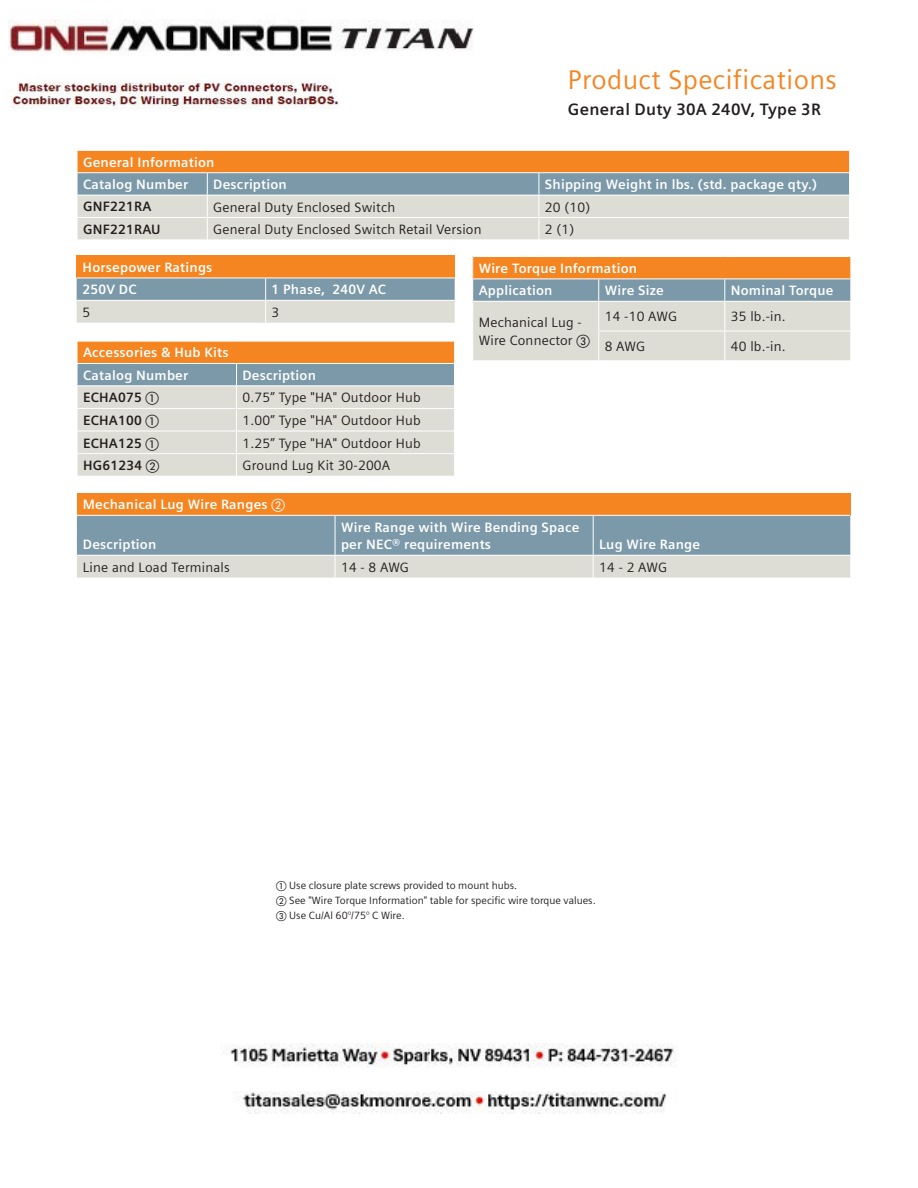
<style>
.page{position:relative;width:918px;height:1188px;background:#fff}
.page>*{position:absolute;margin:0;border:0;box-sizing:border-box;transform-origin:0 0}
._04__Copy___9pt_4mm{font:27px "Siemens Sans";letter-spacing:.015em;color:#f58520}
._04__Copy___9pt_4mm-2{font:700 16.5px "Siemens Sans";letter-spacing:.015em;color:#231f20}
.t1{font:700 13.5px/17.5px "Siemens Sans";letter-spacing:.015em;color:#fff}
.t2{font:13.5px/17.5px "Siemens Sans";letter-spacing:.015em;color:#231f20}
.t3{font:700 13.5px "Siemens Sans";letter-spacing:.015em;color:#231f20}
.t4{font:10.5px "Siemens Sans";color:#231f20}
.s1{font-family:"European Pi One"}
.s2{font-family:"European Pi One";font-weight:400}
</style>
<div class="page">
<svg style="left:472px;top:257px;width:379px;height:103px;background:#cfbea8"></svg>
<svg style="left:77px;top:151px;width:773px;height:89px;background:#cdb9a1"></svg>
<svg style="left:77px;top:341px;width:378px;height:135px;background:#d3c6b3"></svg>
<div style="left:77px;top:493px;width:773px;height:22px;background:#f58520"></div>
<svg style="left:77px;top:515px;width:773px;height:63px;background:#a2b4bb"></svg>
<div style="left:77px;top:256px;width:378px;height:22px;background:#f58520"></div>
<svg style="left:77px;top:278px;width:378px;height:45px;background:#b0bec1"></svg>
<img style="left:8px;top:20px;width:465px;height:33px">
<img style="left:10px;top:82px;width:328px;height:29px">
<img style="left:221px;top:1043px;width:455px;height:71px">
<p class="_04__Copy___9pt_4mm" style="left:568px;top:65px;width:270px">Product Specifications</p>
<p class="_04__Copy___9pt_4mm-2" style="left:568px;top:100px;width:254px">General Duty 30A 240V, Type 3R</p>
<p class="t1" style="left:83px;top:153px;width:133px">General Information</p>
<p class="t1" style="left:83px;top:176px;width:107px">Catalog Number</p>
<p class="t1" style="left:213px;top:176px;width:75px">Description</p>
<p class="t1" style="left:545px;top:176px;width:274px">Shipping Weight in lbs. (std. package qty.)</p>
<p class="t3" style="left:83px;top:199px;width:70px">GNF221RA</p>
<p class="t2" style="left:213px;top:198px;width:183px">General Duty Enclosed Switch</p>
<p class="t2" style="left:545px;top:198px;width:47px">20 (10)</p>
<p class="t3" style="left:83px;top:222px;width:79px">GNF221RAU</p>
<p class="t2" style="left:213px;top:221px;width:270px">General Duty Enclosed Switch Retail Version</p>
<p class="t2" style="left:545px;top:221px;width:31px">2 (1)</p>
<p class="t1" style="left:83px;top:259px;width:131px">Horsepower Ratings</p>
<p class="t1" style="left:83px;top:281px;width:56px">250V DC</p>
<p class="t1" style="left:272px;top:281px;width:116px">1 Phase, 240V AC</p>
<p class="t2" style="left:83px;top:303px;width:9px">5</p>
<p class="t2" style="left:272px;top:303px;width:9px">3</p>
<p class="t1" style="left:479px;top:260px;width:160px">Wire Torque Information</p>
<p class="t1" style="left:479px;top:282px;width:75px">Application</p>
<p class="t1" style="left:605px;top:282px;width:61px">Wire Size</p>
<p class="t1" style="left:731px;top:282px;width:104px">Nominal Torque</p>
<p class="t2" style="left:479px;top:314px;width:113px">Mechanical Lug -<br>Wire Connector <span class="s1">C</span></p>
<p class="t2" style="left:605px;top:308px;width:74px">14 -10 AWG</p>
<p class="t2" style="left:731px;top:308px;width:56px">35 lb.-in.</p>
<p class="t2" style="left:605px;top:338px;width:42px">8 AWG</p>
<p class="t2" style="left:731px;top:338px;width:56px">40 lb.-in.</p>
<p class="t1" style="left:83px;top:344px;width:147px">Accessories &amp; Hub Kits</p>
<p class="t1" style="left:83px;top:366px;width:107px">Catalog Number</p>
<p class="t1" style="left:243px;top:366px;width:75px">Description</p>
<p class="t3" style="left:83px;top:390px;width:78px">ECHA075 <span class="s2">A</span></p>
<p class="t2" style="left:243px;top:389px;width:180px">0.75” Type "HA" Outdoor Hub</p>
<p class="t3" style="left:83px;top:413px;width:78px">ECHA100 <span class="s2">A</span></p>
<p class="t2" style="left:243px;top:412px;width:180px">1.00” Type "HA" Outdoor Hub</p>
<p class="t3" style="left:83px;top:435px;width:78px">ECHA125 <span class="s2">A</span></p>
<p class="t2" style="left:243px;top:434px;width:180px">1.25” Type "HA" Outdoor Hub</p>
<p class="t3" style="left:83px;top:458px;width:78px">HG61234 <span class="s2">B</span></p>
<p class="t2" style="left:243px;top:457px;width:149px">Ground Lug Kit 30-200A</p>
<p class="t1" style="left:83px;top:496px;width:204px">Mechanical Lug Wire Ranges <span class="s2">B</span></p>
<p class="t1" style="left:83px;top:536px;width:75px">Description</p>
<p class="t1" style="left:341px;top:518px;width:240px">Wire Range with Wire Bending Space per NEC® requirements</p>
<p class="t1" style="left:599px;top:536px;width:102px">Lug Wire Range</p>
<p class="t2" style="left:83px;top:558px;width:149px">Line and Load Terminals</p>
<p class="t2" style="left:341px;top:558px;width:69px">14 - 8 AWG</p>
<p class="t2" style="left:599px;top:558px;width:69px">14 - 2 AWG</p>
<p class="t4" style="left:276px;top:880px;width:243px"><span class="s1">A</span> Use closure plate screws provided to mount hubs.</p>
<p class="t4" style="left:276px;top:895px;width:321px"><span class="s1">B</span> See "Wire Torque Information" table for specific wire torque values.</p>
<p class="t4" style="left:276px;top:910px;width:130px"><span class="s1">C</span> Use Cu/Al 60°/75° C Wire.</p>
</div>
